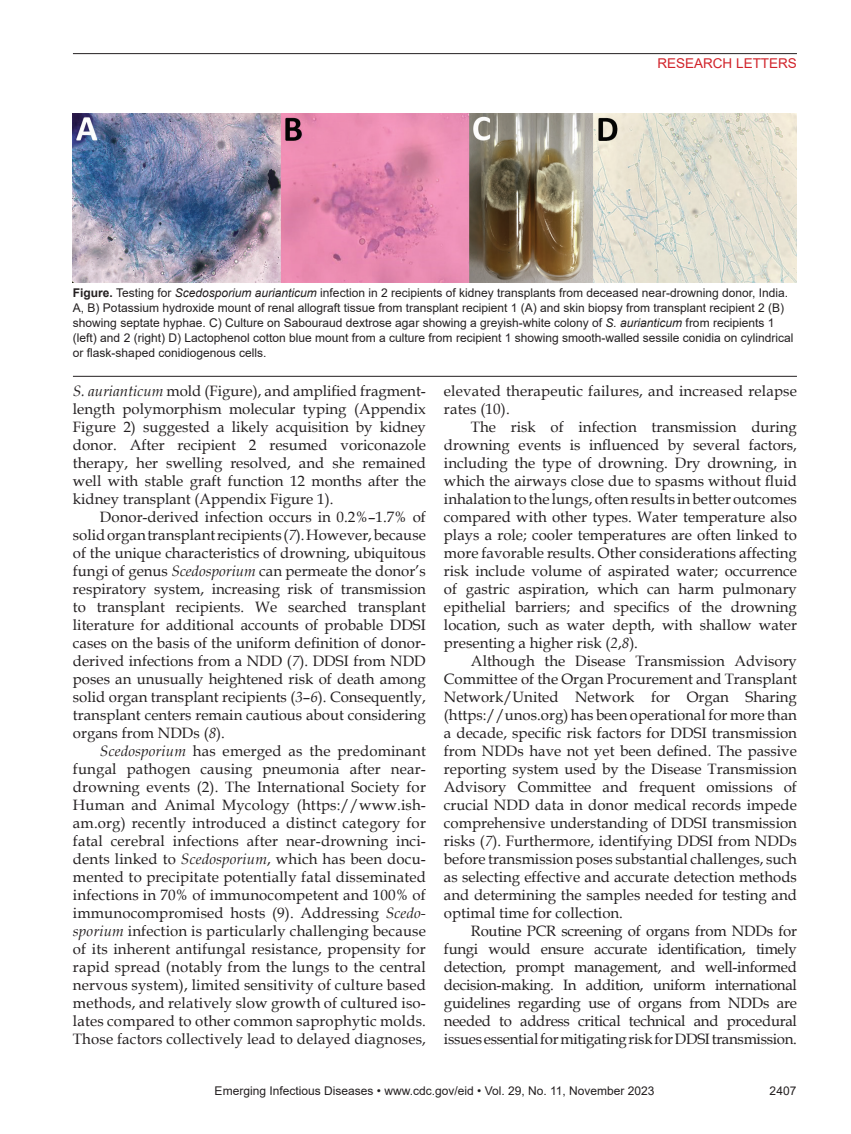
<style>
.page{position:relative;width:851px;height:1134px;background:#fff}
.page>*{position:absolute;margin:0;border:0;box-sizing:border-box;transform-origin:0 0}
.t1{font:15px/18px "Book Antiqua";color:#231f20;text-align:justify}
.t2{font:13.5px "Arial";color:#d1232a}
.t3{font:12px/15px "Arial";color:#231f20}
.s1{font-weight:700}
.s2{font-style:italic}
</style>
<div class="page">
<hr style="left:73px;top:53px;width:723px;height:1px;background:#231f20">
<img style="left:73px;top:113px;width:723px;height:169px">
<hr style="left:73px;top:376px;width:723px;height:1px;background:#231f20">
<p class="t2" style="left:657px;top:54px;width:141px">RESEARCH LETTERS</p>
<p class="t3" style="left:73px;top:285px;width:722px"><span class="s1">Figure.</span> Testing for <span class="s2">Scedosporium aurianticum</span> infection in 2 recipients of kidney transplants from deceased near-drowning donor, India.<br>A, B) Potassium hydroxide mount of renal allograft tissue from transplant recipient 1 (A) and skin biopsy from transplant recipient 2 (B) showing septate hyphae. C) Culture on Sabouraud dextrose agar showing a greyish-white colony of <span class="s2">S. aurianticum</span> from recipients 1 (left) and 2 (right) D) Lactophenol cotton blue mount from a culture from recipient 1 showing smooth-walled sessile conidia on cylindrical or flask-shaped conidiogenous cells.</p>
<p class="t1" style="left:73px;top:382px;width:354px"><span class="s2">S. aurianticum</span> mold (Figure), and amplified fragment&shy;length polymorphism molecular typing (Appendix Figure 2) suggested a likely acquisition by kidney donor. After recipient 2 resumed voriconazole therapy, her swelling resolved, and she remained well with stable graft function 12 months after the kidney transplant (Appendix Figure 1).</p>
<p class="t1" style="left:73px;top:508px;width:354px;text-indent:27px">Donor-derived infection occurs in 0.2%–1.7% of solid organ transplant recipients (<span class="s2">7</span>). However, because of the unique characteristics of drowning, ubiquitous fungi of genus <span class="s2">Scedosporium</span> can permeate the donor’s respiratory system, increasing risk of transmission to transplant recipients. We searched transplant literature for additional accounts of probable DDSI cases on the basis of the uniform definition of donor&shy;derived infections from a NDD (<span class="s2">7</span>). DDSI from NDD poses an unusually heightened risk of death among solid organ transplant recipients (<span class="s2">3</span>–<span class="s2">6</span>). Consequently, transplant centers remain cautious about considering organs from NDDs (<span class="s2">8</span>).</p>
<p class="t1" style="left:73px;top:742px;width:354px;text-indent:27px"><span class="s2">Scedosporium</span> has emerged as the predominant fungal pathogen causing pneumonia after near&shy;drowning events (2). The International Society for Human and Animal Mycology (https://www.ish&shy;am.org) recently introduced a distinct category for fatal cerebral infections after near-drowning inci&shy;dents linked to <span class="s2">Scedosporium</span>, which has been docu&shy;mented to precipitate potentially fatal disseminated infections in 70% of immunocompetent and 100% of immunocompromised hosts (9). Addressing <span class="s2">Scedo&shy;sporium</span> infection is particularly challenging because of its inherent antifungal resistance, propensity for rapid spread (notably from the lungs to the central nervous system), limited sensitivity of culture based methods, and relatively slow growth of cultured iso&shy;lates compared to other common saprophytic molds.<br>Those factors collectively lead to delayed diagnoses,</p>
<p class="t1" style="left:444px;top:382px;width:354px">elevated therapeutic failures, and increased relapse rates (10).</p>
<p class="t1" style="left:444px;top:418px;width:354px;text-indent:27px">The risk of infection transmission during drowning events is influenced by several factors, including the type of drowning. Dry drowning, in which the airways close due to spasms without fluid inhalation to the lungs, often results in better outcomes compared with other types. Water temperature also plays a role; cooler temperatures are often linked to more favorable results. Other considerations affecting risk include volume of aspirated water; occurrence of gastric aspiration, which can harm pulmonary epithelial barriers; and specifics of the drowning location, such as water depth, with shallow water presenting a higher risk (<span class="s2">2</span>,<span class="s2">8</span>).</p>
<p class="t1" style="left:444px;top:652px;width:354px;text-indent:27px">Although the Disease Transmission Advisory Committee of the Organ Procurement and Transplant Network/United Network for Organ Sharing (https://unos.org) has been operational for more than a decade, specific risk factors for DDSI transmission from NDDs have not yet been defined. The passive reporting system used by the Disease Transmission Advisory Committee and frequent omissions of crucial NDD data in donor medical records impede comprehensive understanding of DDSI transmission risks (<span class="s2">7</span>). Furthermore, identifying DDSI from NDDs before transmission poses substantial challenges, such as selecting effective and accurate detection methods and determining the samples needed for testing and optimal time for collection.</p>
<p class="t1" style="left:444px;top:922px;width:354px;text-indent:27px">Routine PCR screening of organs from NDDs for fungi would ensure accurate identification, timely detection, prompt management, and well-informed decision-making. In addition, uniform international guidelines regarding use of organs from NDDs are needed to address critical technical and procedural issues essential for mitigating risk for DDSI transmission.</p>
<p class="t3" style="left:215px;top:1084px;width:441px">Emerging Infectious Diseases • www.cdc.gov/eid • Vol. 29, No. 11, November 2023</p>
<p class="t3" style="left:769px;top:1084px;width:28px">2407</p>
</div>
